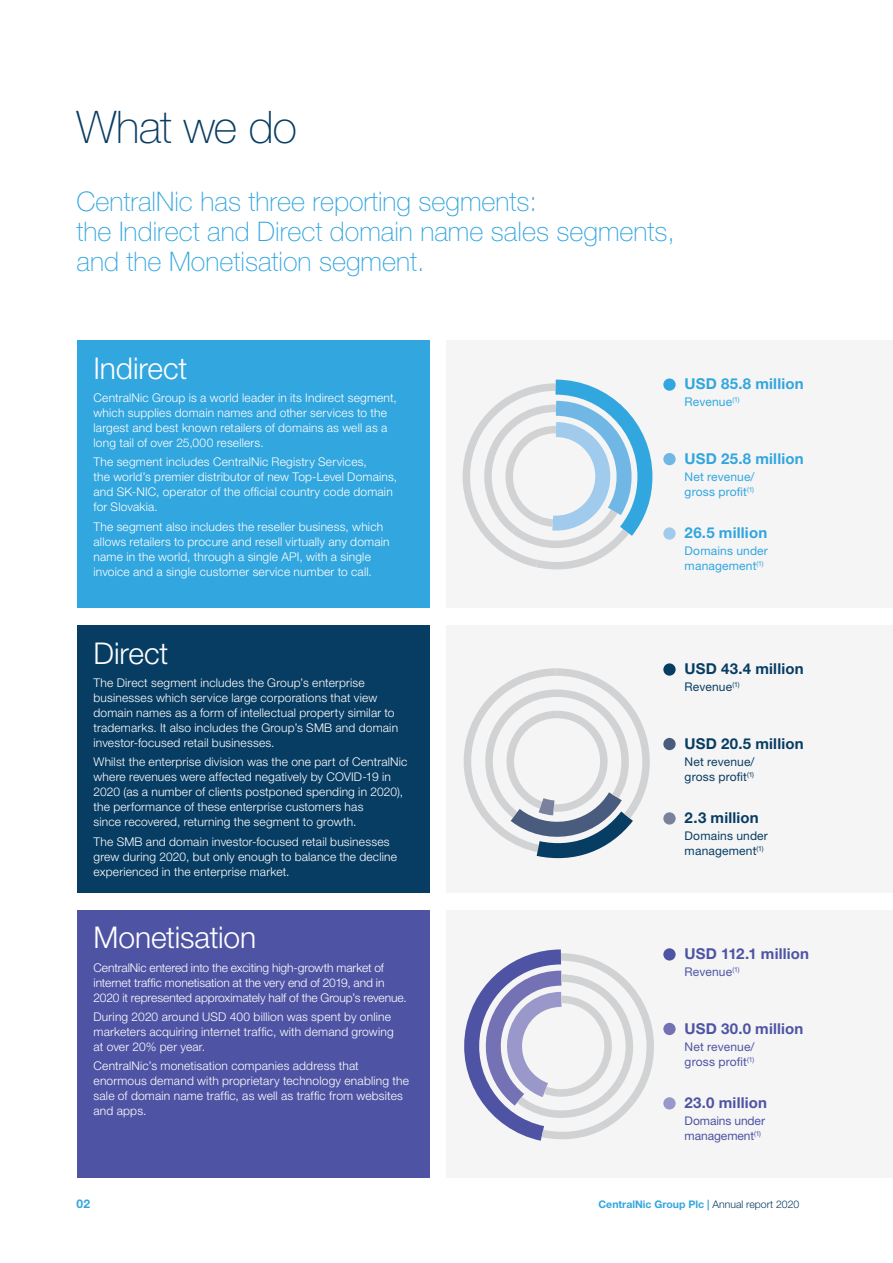
<style>
.page{position:relative;width:893px;height:1263px;background:#fff}
.page>*{position:absolute;margin:0;border:0;box-sizing:border-box;transform-origin:0 0}
.t1{font:100 45px "Helvetica Neue LT Pro";letter-spacing:-.02em;color:#083d63}
.t2{font:300 30px "Helvetica Neue LT Pro";letter-spacing:-.005em;color:#fff}
.t3{font:100 27px/30px "Helvetica Neue LT Pro";color:#32a6de}
.t4{font:700 15px "Helvetica Neue LT Pro";letter-spacing:.015em;color:#4e54a3}
.t5{font:700 15px "Helvetica Neue LT Pro";letter-spacing:.015em;color:#32a6de}
.t6{font:700 15px "Helvetica Neue LT Pro";letter-spacing:.015em;color:#083d63}
.t7{font:300 12px/15px "Helvetica Neue LT Pro";letter-spacing:.015em;color:#fff}
.t8{font:300 12px/15px "Helvetica Neue LT Pro";letter-spacing:-.005em;color:#fff}
.t9{font:12px/15px "Helvetica Neue LT Pro";letter-spacing:.015em;color:#083d63}
.t10{font:12px/15px "Helvetica Neue LT Pro";color:#4e54a3}
.t11{font:12px/15px "Helvetica Neue LT Pro";letter-spacing:.015em;color:#32a6de}
.t12{font:700 12px "Helvetica Neue LT Pro";color:#32a6de}
.t13{font:700 10.5px "Helvetica Neue LT Pro";color:#32a6de}
.s1{font-weight:300;color:#083d63}
</style>
<div class="page">
<div style="left:77px;top:625px;width:352px;height:268px;background:#083d63"></div>
<div style="left:77px;top:340px;width:352px;height:268px;background:#32a6de"></div>
<div style="left:77px;top:910px;width:352px;height:268px;background:#4e54a3"></div>
<div style="left:446px;top:340px;width:447px;height:268px;background:#f5f5f6"></div>
<div style="left:446px;top:625px;width:447px;height:268px;background:#f5f5f6"></div>
<div style="left:446px;top:910px;width:447px;height:268px;background:#f5f5f6"></div>
<svg style="left:663px;top:378px;width:13px;height:13px"></svg>
<svg style="left:663px;top:663px;width:13px;height:13px"></svg>
<div style="left:663px;top:948px;width:13px;height:12px;background:#4e54a3;border-radius:50%"></div>
<div style="left:663px;top:453px;width:13px;height:12px;background:#71b7e5;border-radius:50%"></div>
<div style="left:663px;top:738px;width:13px;height:12px;background:#495c7d;border-radius:50%"></div>
<div style="left:663px;top:1023px;width:13px;height:12px;background:#7472b5;border-radius:50%"></div>
<div style="left:663px;top:527px;width:13px;height:13px;background:#a0cbec;border-radius:50%"></div>
<div style="left:663px;top:812px;width:13px;height:12px;background:#79819c;border-radius:50%"></div>
<div style="left:663px;top:1097px;width:13px;height:12px;background:#9a97ca;border-radius:50%"></div>
<svg style="left:462px;top:379px;width:191px;height:191px"></svg>
<svg style="left:463px;top:668px;width:187px;height:191px"></svg>
<svg style="left:464px;top:949px;width:190px;height:192px"></svg>
<h1 class="t1" style="left:77px;top:101px;width:222px">What we do</h1>
<h3 class="t3" style="left:77px;top:186px;width:600px">CentralNic has three reporting segments:<br>the Indirect and Direct domain name sales segments, and the Monetisation segment.</h3>
<h2 class="t2" style="left:94px;top:350px;width:95px">Indirect</h2>
<p class="t7" style="left:94px;top:390px;width:305px">CentralNic Group is a world leader in its Indirect segment, which supplies domain names and other services to the largest and best known retailers of domains as well as a long tail of over 25,000 resellers.</p>
<p class="t7" style="left:94px;top:454px;width:305px">The segment includes CentralNic Registry Services,<br>the world’s premier distributor of new Top-Level Domains, and SK-NIC, operator of the official country code domain for Slovakia.</p>
<p class="t7" style="left:94px;top:519px;width:298px">The segment also includes the reseller business, which allows retailers to procure and resell virtually any domain name in the world, through a single API, with a single invoice and a single customer service number to call.</p>
<h2 class="t2" style="left:94px;top:634px;width:76px">Direct</h2>
<p class="t7" style="left:94px;top:675px;width:306px">The Direct segment includes the Group’s enterprise businesses which service large corporations that view domain names as a form of intellectual property similar to trademarks. It also includes the Group’s SMB and domain investor-focused retail businesses.</p>
<p class="t7" style="left:94px;top:754px;width:315px">Whilst the enterprise division was the one part of CentralNic where revenues were affected negatively by COVID-19 in 2020 (as a number of clients postponed spending in 2020), the performance of these enterprise customers has<br>since recovered, returning the segment to growth.</p>
<p class="t7" style="left:94px;top:833px;width:305px">The SMB and domain investor-focused retail businesses grew during 2020, but only enough to balance the decline experienced in the enterprise market.</p>
<h2 class="t2" style="left:94px;top:919px;width:164px">Monetisation</h2>
<p class="t8" style="left:94px;top:960px;width:315px">CentralNic entered into the exciting high-growth market of internet traffic monetisation at the very end of 2019, and in<br>2020 it represented approximately half of the Group’s revenue.</p>
<p class="t7" style="left:94px;top:1009px;width:302px">During 2020 around USD 400 billion was spent by online marketers acquiring internet traffic, with demand growing at over 20% per year.</p>
<p class="t7" style="left:94px;top:1058px;width:317px">CentralNic’s monetisation companies address that enormous demand with proprietary technology enabling the sale of domain name traffic, as well as traffic from websites and apps.</p>
<p class="t5" style="left:685px;top:375px;width:121px">USD 85.8 million</p>
<p class="t11" style="left:685px;top:394px;width:57px">Revenue<sup>(1)</sup></p>
<p class="t5" style="left:685px;top:449px;width:121px">USD 25.8 million</p>
<p class="t11" style="left:685px;top:469px;width:72px">Net revenue/ gross profit<sup>(1)</sup></p>
<p class="t5" style="left:685px;top:523px;width:84px">26.5 million</p>
<p class="t11" style="left:685px;top:543px;width:85px">Domains under management<sup>(1)</sup></p>
<p class="t6" style="left:685px;top:659px;width:121px">USD 43.4 million</p>
<p class="t9" style="left:685px;top:679px;width:57px">Revenue<sup>(1)</sup></p>
<p class="t6" style="left:685px;top:734px;width:121px">USD 20.5 million</p>
<p class="t9" style="left:685px;top:754px;width:72px">Net revenue/ gross profit<sup>(1)</sup></p>
<p class="t6" style="left:685px;top:808px;width:76px">2.3 million</p>
<p class="t9" style="left:685px;top:828px;width:85px">Domains under management<sup>(1)</sup></p>
<p class="t4" style="left:685px;top:944px;width:126px">USD 112.1 million</p>
<p class="t10" style="left:685px;top:964px;width:57px">Revenue<sup>(1)</sup></p>
<p class="t4" style="left:685px;top:1019px;width:120px">USD 30.0 million</p>
<p class="t10" style="left:685px;top:1039px;width:72px">Net revenue/ gross profit<sup>(1)</sup></p>
<p class="t4" style="left:685px;top:1093px;width:84px">23.0 million</p>
<p class="t10" style="left:685px;top:1113px;width:82px">Domains under management<sup>(1)</sup></p>
<p class="t12" style="left:77px;top:1196px;width:15px">02</p>
<p class="t13" style="left:598px;top:1197px;width:202px">CentralNic Group Plc | <span class="s1">Annual report 2020</span></p>
</div>
